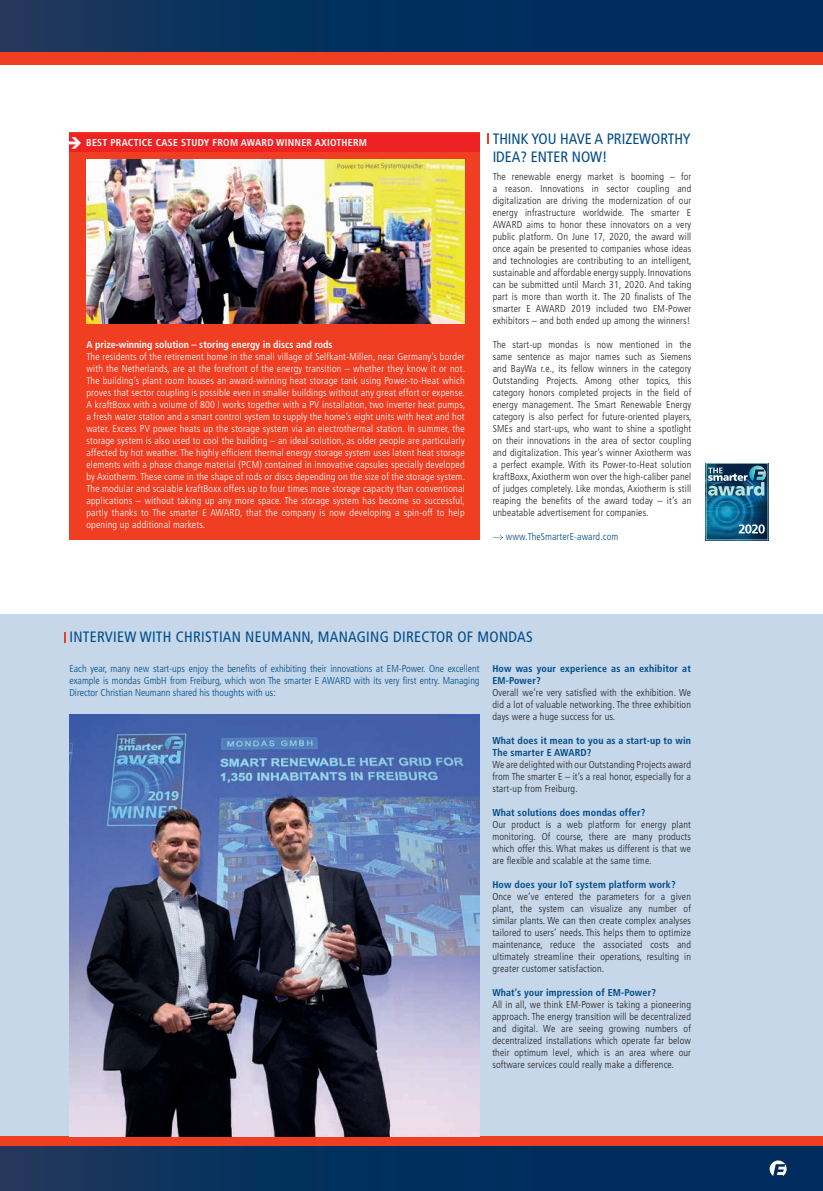
<style>
.page{position:relative;width:823px;height:1191px;background:#fff}
.page>*{position:absolute;margin:0;border:0;box-sizing:border-box;transform-origin:0 0}
.t1{font:condensed 15px "Frutiger";letter-spacing:.02em;color:#004b87}
.t2{font:condensed 15px/18px "Frutiger";color:#004b87}
.t3{font:300 condensed 10px/12px "Frutiger";letter-spacing:.015em;color:#231f20;text-align:justify}
.t4{font:300 condensed 10px/12px "Frutiger";letter-spacing:.02em;color:#fff;text-align:justify}
.t5{font:300 condensed 10px/12px "Frutiger";color:#004b87;text-align:justify}
.t6{font:700 condensed 10px/12px "Frutiger";letter-spacing:.015em;color:#004b87}
.t7{font:700 condensed 10px "Frutiger";color:#fff}
.t8{font:700 condensed 10px "Frutiger LT Com";letter-spacing:.025em;color:#fff}
</style>
<div class="page">
<div style="left:0;top:613px;width:822px;height:523px;background:#c5d7e9"></div>
<svg style="left:0;top:0;width:822px;height:52px;background:#06305d"></svg>
<div style="left:0;top:52px;width:822px;height:12px;background:#ef3e22"></div>
<svg style="left:0;top:1145px;width:822px;height:46px;background:#0b305b"></svg>
<div style="left:0;top:1136px;width:822px;height:9px;background:#ef3e22"></div>
<svg style="left:769px;top:1160px;width:17px;height:16px"></svg>
<img style="left:69px;top:714px;width:410px;height:422px">
<div style="left:69px;top:133px;width:410px;height:407px;background:#ef3e22"></div>
<div style="left:69px;top:133px;width:410px;height:18px;background:#ee2123"></div>
<svg style="left:492px;top:535px;width:11px;height:5px"></svg>
<img style="left:86px;top:160px;width:378px;height:163px">
<svg style="left:767px;top:463px;width:1px;height:77px"></svg>
<img style="left:705px;top:463px;width:62px;height:77px">
<p class="t8" style="left:64px;top:136px;width:304px">➔ BEST PRACTICE CASE STUDY FROM AWARD WINNER AXIOTHERM</p>
<p class="t7" style="left:86px;top:339px;width:247px">A prize-winning solution – storing energy in discs and rods</p>
<p class="t4" style="left:86px;top:351px;width:380px">The residents of the retirement home in the small village of Selfkant-Millen, near Germany’s border with the Netherlands, are at the forefront of the energy transition – whether they know it or not.<br>The building’s plant room houses an award-winning heat storage tank using Power-to-Heat which proves that sector coupling is possible even in smaller buildings without any great effort or expense.<br>A kraftBoxx with a volume of 800 l works together with a PV installation, two inverter heat pumps, a fresh water station and a smart control system to supply the home’s eight units with heat and hot water. Excess PV power heats up the storage system via an electrothermal station. In summer, the storage system is also used to cool the building – an ideal solution, as older people are particularly affected by hot weather. The highly efficient thermal energy storage system uses latent heat storage elements with a phase change material (PCM) contained in innovative capsules specially developed by Axiotherm. These come in the shape of rods or discs depending on the size of the storage system.<br>The modular and scalable kraftBoxx offers up to four times more storage capacity than conventional applications – without taking up any more space. The storage system has become so successful, partly thanks to The smarter E AWARD, that the company is now developing a spin-off to help opening up additional markets.</p>
<h1 class="t2" style="left:492px;top:130px;width:199px">THINK YOU HAVE A PRIZEWORTHY<br>IDEA? ENTER NOW!</h1>
<p class="t3" style="left:492px;top:171px;width:200px">The renewable energy market is booming – for a reason. Innovations in sector coupling and digitalization are driving the modernization of our energy infrastructure worldwide. The smarter E AWARD aims to honor these innovators on a very public platform. On June 17, 2020, the award will once again be presented to companies whose ideas and technologies are contributing to an intelligent, sustainable and affordable energy supply. Innovations can be submitted until March 31, 2020. And taking part is more than worth it. The 20 finalists of The smarter E AWARD 2019 included two EM-Power exhibitors – and both ended up among the winners!</p>
<p class="t3" style="left:492px;top:339px;width:200px">The start-up mondas is now mentioned in the same sentence as major names such as Siemens and BayWa r.e., its fellow winners in the category Outstanding Projects. Among other topics, this category honors completed projects in the field of energy management. The Smart Renewable Energy category is also perfect for future-oriented players, SMEs and start-ups, who want to shine a spotlight on their innovations in the area of sector coupling and digitalization. This year’s winner Axiotherm was a perfect example. With its Power-to-Heat solution kraftBoxx, Axiotherm won over the high-caliber panel of judges completely. Like mondas, Axiotherm is still reaping the benefits of the award today – it’s an unbeatable advertisement for companies.</p>
<p class="t5" style="left:505px;top:531px;width:114px">www.TheSmarterE-award.com</p>
<h1 class="t1" style="left:69px;top:628px;width:464px">INTERVIEW WITH CHRISTIAN NEUMANN, MANAGING DIRECTOR OF MONDAS</h1>
<p class="t5" style="left:69px;top:663px;width:411px">Each year, many new start-ups enjoy the benefits of exhibiting their innovations at EM-Power. One excellent example is mondas GmbH from Freiburg, which won The smarter E AWARD with its very first entry. Managing Director Christian Neumann shared his thoughts with us:</p>
<p class="t6" style="left:492px;top:663px;width:200px">How was your experience as an exhibitor at<br>EM-Power?</p>
<p class="t3" style="left:492px;top:687px;width:200px">Overall we’re very satisfied with the exhibition. We did a lot of valuable networking. The three exhibition days were a huge success for us.</p>
<p class="t6" style="left:492px;top:735px;width:200px">What does it mean to you as a start-up to win<br>The smarter E AWARD?</p>
<p class="t3" style="left:492px;top:759px;width:200px">We are delighted with our Outstanding Projects award from The smarter E – it’s a real honor, especially for a start-up from Freiburg.</p>
<p class="t6" style="left:492px;top:807px;width:154px">What solutions does mondas offer?</p>
<p class="t3" style="left:492px;top:819px;width:200px">Our product is a web platform for energy plant monitoring. Of course, there are many products which offer this. What makes us different is that we are flexible and scalable at the same time.</p>
<p class="t6" style="left:492px;top:879px;width:185px">How does your IoT system platform work?</p>
<p class="t3" style="left:492px;top:891px;width:200px">Once we’ve entered the parameters for a given plant, the system can visualize any number of similar plants. We can then create complex analyses tailored to users’ needs. This helps them to optimize maintenance, reduce the associated costs and ultimately streamline their operations, resulting in greater customer satisfaction.</p>
<p class="t6" style="left:492px;top:987px;width:165px">What’s your impression of EM-Power?</p>
<p class="t3" style="left:492px;top:999px;width:200px">All in all, we think EM-Power is taking a pioneering approach. The energy transition will be decentralized and digital. We are seeing growing numbers of decentralized installations which operate far below their optimum level, which is an area where our software services could really make a difference.</p>
</div>
